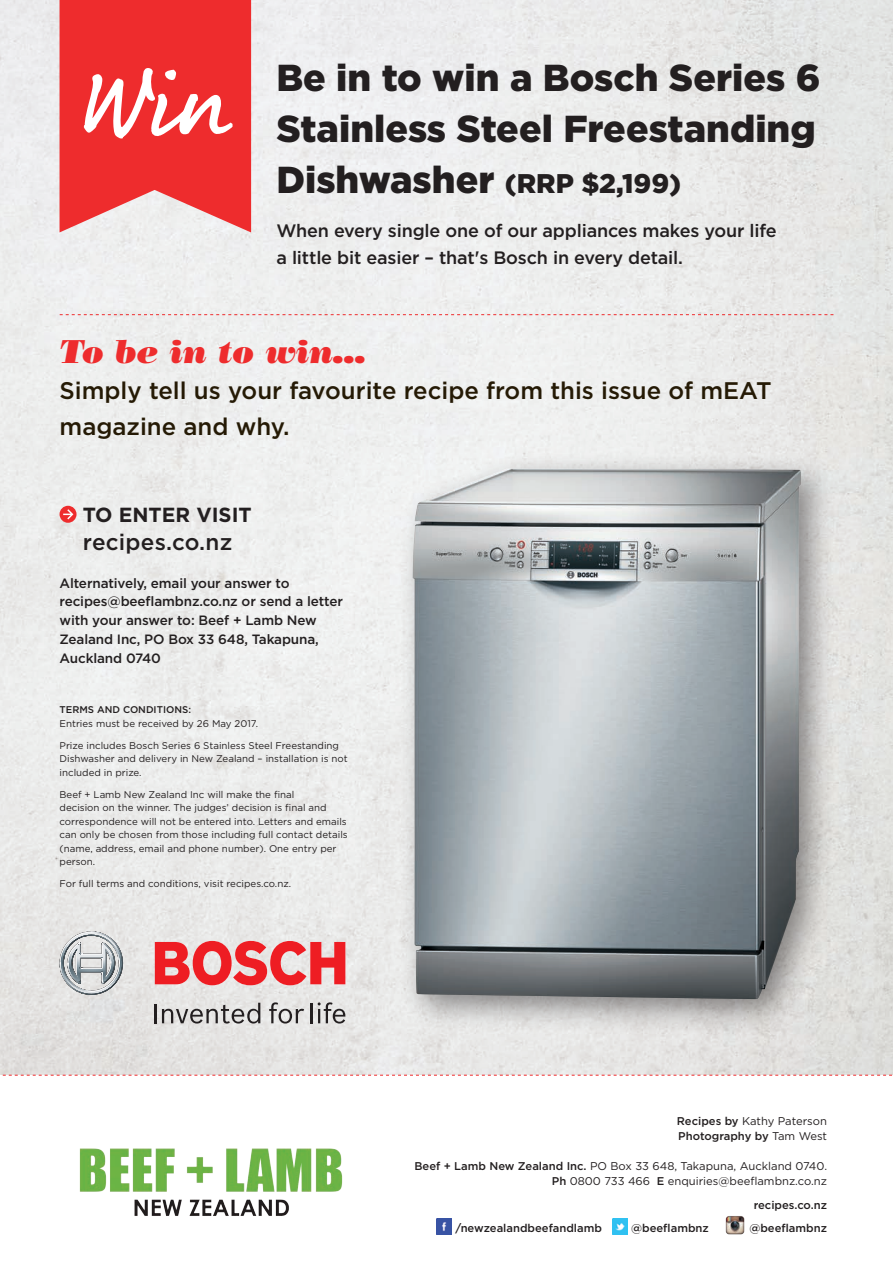
<style>
.page{position:relative;width:893px;height:1263px;background:#fff}
.page>*{position:absolute;margin:0;border:0;box-sizing:border-box;transform-origin:0 0}
.Body{font:900 37.5px/51px "Gotham";color:#231f20}
.Body-2{font:italic 33px "Bodoni Std Poster";color:#ee2c2d}
.Body-3{font:900 27px "Gotham";color:#231f20}
.Body-4{font:500 24px/36px "Gotham";color:#251a05}
.Body-5{font:500 22.5px "Gotham";letter-spacing:.01em;color:#231f20}
.Body-6{font:700 20.4px "Gotham";color:#231f20}
.Body-7{font:500 18px/27px "Gotham";letter-spacing:-.01em;color:#231f20}
.Body-8{font:500 13.5px/18.9px "Gotham";letter-spacing:-.01em;color:#231f20}
.Body-9{font:500 11.25px/15px "Gotham";color:#231f20}
.Body-10{font:11.25px/15px "Gotham";color:#231f20;text-align:right}
.Body-11{font:9.75px/13.5px "Gotham";color:#231f20}
.s1{font-size:37.5px}
.s2{font-weight:500}
.s3{font-weight:400}
</style>
<div class="page">
<img style="left:0;top:0;width:893px;height:1075px">
<img style="left:79px;top:1148px;width:264px;height:68px">
<img style="left:437px;top:1219px;width:15px;height:15px">
<img style="left:612px;top:1219px;width:16px;height:15px">
<img style="left:725px;top:1216px;width:19px;height:19px">
<svg style="left:60px;top:0;width:191px;height:232px;background:#ef4d4e"></svg>
<div style="left:60px;top:506px;width:17px;height:17px;background:#ee2c2d;border-radius:50%"></div>
<svg style="left:63px;top:509px;width:10px;height:10px"></svg>
<div style="left:396px;top:452px;width:441px;height:584px;background:#231f20;opacity:.5"></div>
<img style="left:412px;top:469px;width:389px;height:530px">
<svg style="left:60px;top:931px;width:63px;height:64px;background:#c1c4c6"></svg>
<svg style="left:155px;top:1003px;width:105px;height:20px;background:#b1afaf"></svg>
<svg style="left:269px;top:1002px;width:35px;height:21px"></svg>
<hr style="left:311px;top:1003px;width:2px;height:20px;background:#231f20">
<svg style="left:318px;top:1002px;width:27px;height:21px"></svg>
<svg style="left:155px;top:941px;width:190px;height:44px;background:#eb6f72"></svg>
<svg style="left:60px;top:314px;width:773px;height:1px"></svg>
<svg style="left:2px;top:1075px;width:891px;height:1px"></svg>
<p class="Body" style="left:276px;top:52px;width:546px">Be in to win a Bosch Series 6<br>Stainless Steel Freestanding</p>
<p class="Body-3" style="left:276px;top:165px;width:406px"><span class="s1">Dishwasher</span> (RRP $2,199)</p>
<p class="Body-7" style="left:276px;top:217px;width:502px">When every single one of our appliances makes your life a little bit easier – that's Bosch in every detail.</p>
<p class="Body-2" style="left:60px;top:332px;width:308px">To be in to win...</p>
<p class="Body-4" style="left:60px;top:372px;width:714px">Simply tell us your favourite recipe from this issue of mEAT magazine and why.</p>
<p class="Body-6" style="left:83px;top:502px;width:171px">TO ENTER VISIT</p>
<p class="Body-5" style="left:83px;top:527px;width:151px">recipes.co.nz</p>
<p class="Body-8" style="left:60px;top:573px;width:285px">Alternatively, email your answer to recipes@beeflambnz.co.nz or send a letter with your answer to: Beef + Lamb New Zealand Inc, PO Box 33 648, Takapuna, Auckland 0740</p>
<p class="Body-11" style="left:60px;top:703px;width:200px"><span class="s2">TERMS AND CONDITIONS:<br></span>Entries must be received by 26 May 2017.</p>
<p class="Body-11" style="left:60px;top:738px;width:290px">Prize includes Bosch Series 6 Stainless Steel Freestanding<br>Dishwasher and delivery in New Zealand – installation is not included in prize.</p>
<p class="Body-11" style="left:60px;top:787px;width:290px">Beef + Lamb New Zealand Inc will make the final<br>decision on the winner. The judges’ decision is final and correspondence will not be entered into. Letters and emails can only be chosen from those including full contact details (name, address, email and phone number). One entry per person.</p>
<p class="Body-11" style="left:60px;top:877px;width:233px">For full terms and conditions, visit recipes.co.nz.</p>
<p class="Body-9" style="left:677px;top:1113px;width:152px">Recipes by <span class="s3">Kathy Paterson<br></span>Photography by <span class="s3">Tam West</span></p>
<p class="Body-10" style="left:414px;top:1158px;width:414px"><span class="s2">Beef + Lamb New Zealand Inc.</span> PO Box 33 648, Takapuna, Auckland 0740.<br><span class="s2">Ph</span> 0800 733 466 <span class="s2">E</span> enquiries@beeflambnz.co.nz</p>
<p class="Body-9" style="left:754px;top:1197px;width:75px">recipes.co.nz</p>
<p class="Body-9" style="left:455px;top:1220px;width:148px">/newzealandbeefandlamb</p>
<p class="Body-9" style="left:631px;top:1220px;width:79px">@beeflambnz</p>
<p class="Body-9" style="left:749px;top:1220px;width:79px">@beeflambnz</p>
</div>
